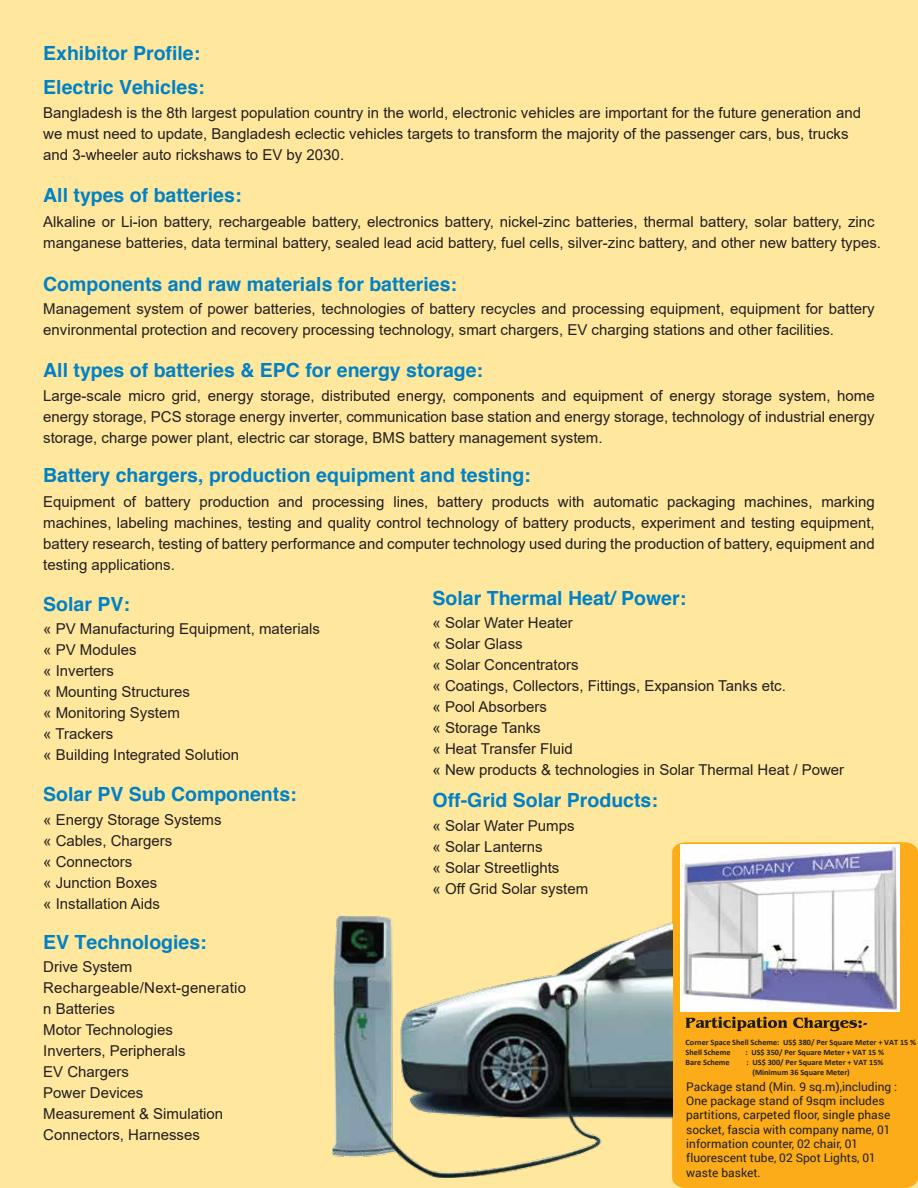
<style>
.page{position:relative;width:918px;height:1188px;background:#ffe79e}
.page>*{position:absolute;margin:0;border:0;box-sizing:border-box;transform-origin:0 0}
.t1{font:700 19.5px "Helvetica";color:#0081c6}
.t2{font:15px/21px "Arial";color:#231f20}
.t3{font:12px/14.4px "Roboto";color:#231f20}
.t4{font:700 8.25px/9.9px "Calibri";color:#231f20}
</style>
<div class="page">
<div style="left:672px;top:842px;width:246px;height:346px;background:#fbac18"></div>
<img style="left:680px;top:845px;width:220px;height:166px">
<svg style="left:686px;top:1017px;width:181px;height:14px;background:#b17b17"></svg>
<img style="left:332px;top:915px;width:340px;height:262px">
<h1 class="t1" style="left:43px;top:41px;width:159px">Exhibitor Profile:</h1>
<h1 class="t1" style="left:43px;top:75px;width:163px">Electric Vehicles:</h1>
<p class="t2" style="left:43px;top:102px;width:819px">Bangladesh is the 8th largest population country in the world, electronic vehicles are important for the future generation and we must need to update, Bangladesh eclectic vehicles targets to transform the majority of the passenger cars, bus, trucks and 3-wheeler auto rickshaws to EV by 2030.</p>
<h1 class="t1" style="left:43px;top:183px;width:200px">All types of batteries:</h1>
<p class="t2" style="left:43px;top:212px;width:839px">Alkaline or Li-ion battery, rechargeable battery, electronics battery, nickel-zinc batteries, thermal battery, solar battery, zinc manganese batteries, data terminal battery, sealed lead acid battery, fuel cells, silver-zinc battery, and other new battery types.</p>
<h1 class="t1" style="left:43px;top:271px;width:415px">Components and raw materials for batteries:</h1>
<p class="t2" style="left:43px;top:298px;width:833px">Management system of power batteries, technologies of battery recycles and processing equipment, equipment for battery environmental protection and recovery processing technology, smart chargers, EV charging stations and other facilities.</p>
<h1 class="t1" style="left:43px;top:358px;width:441px">All types of batteries &amp; EPC for energy storage:</h1>
<p class="t2" style="left:43px;top:385px;width:833px;text-align:justify">Large-scale micro grid, energy storage, distributed energy, components and equipment of energy storage system, home energy storage, PCS storage energy inverter, communication base station and energy storage, technology of industrial energy storage, charge power plant, electric car storage, BMS battery management system.</p>
<h1 class="t1" style="left:43px;top:463px;width:489px">Battery chargers, production equipment and testing:</h1>
<p class="t2" style="left:43px;top:491px;width:833px;text-align:justify">Equipment of battery production and processing lines, battery products with automatic packaging machines, marking machines, labeling machines, testing and quality control technology of battery products, experiment and testing equipment, battery research, testing of battery performance and computer technology used during the production of battery, equipment and testing applications.</p>
<h1 class="t1" style="left:43px;top:592px;width:88px">Solar PV:</h1>
<p class="t2" style="left:43px;top:619px;width:278px">« PV Manufacturing Equipment, materials « PV Modules<br>« Inverters<br>« Mounting Structures<br>« Monitoring System<br>« Trackers<br>« Building Integrated Solution</p>
<h1 class="t1" style="left:43px;top:782px;width:255px">Solar PV Sub Components:</h1>
<p class="t2" style="left:43px;top:809px;width:180px">« Energy Storage Systems « Cables, Chargers<br>« Connectors<br>« Junction Boxes<br>« Installation Aids</p>
<h1 class="t1" style="left:43px;top:930px;width:165px">EV Technologies:</h1>
<p class="t2" style="left:43px;top:957px;width:204px">Drive System<br>Rechargeable/Next-generatio n Batteries<br>Motor Technologies<br>Inverters, Peripherals<br>EV Chargers<br>Power Devices<br>Measurement &amp; Simulation<br>Connectors, Harnesses</p>
<h1 class="t1" style="left:433px;top:585px;width:255px">Solar Thermal Heat/ Power:</h1>
<p class="t2" style="left:433px;top:612px;width:413px">« Solar Water Heater<br>« Solar Glass<br>« Solar Concentrators<br>« Coatings, Collectors, Fittings, Expansion Tanks etc.<br>« Pool Absorbers<br>« Storage Tanks<br>« Heat Transfer Fluid<br>« New products &amp; technologies in Solar Thermal Heat / Power</p>
<h1 class="t1" style="left:433px;top:788px;width:227px">Off-Grid Solar Products:</h1>
<p class="t2" style="left:433px;top:815px;width:157px">« Solar Water Pumps<br>« Solar Lanterns<br>« Solar Streetlights<br>« Off Grid Solar system</p>
<p class="t4" style="left:686px;top:1037px;width:232px">Corner Space Shell Scheme: US$ 380/ Per Square Meter + VAT 15 %<br>Shell Scheme</p>
<p class="t4" style="left:745px;top:1047px;width:140px">: US$ 350/ Per Square Meter + VAT 15 %</p>
<p class="t4" style="left:686px;top:1057px;width:46px">Bare Scheme</p>
<p class="t4" style="left:752px;top:1057px;width:133px;text-indent:-6px">: US$ 300/ Per Square Meter + VAT 15% (Minimum 36 Square Meter)</p>
<p class="t3" style="left:686px;top:1079px;width:213px">Package stand (Min. 9 sq.m),including :<br>One package stand of 9sqm includes partitions, carpeted floor, single phase socket, fascia with company name, 01 information counter, 02 chair, 01 fluorescent tube, 02 Spot Lights, 01 waste basket.</p>
</div>
